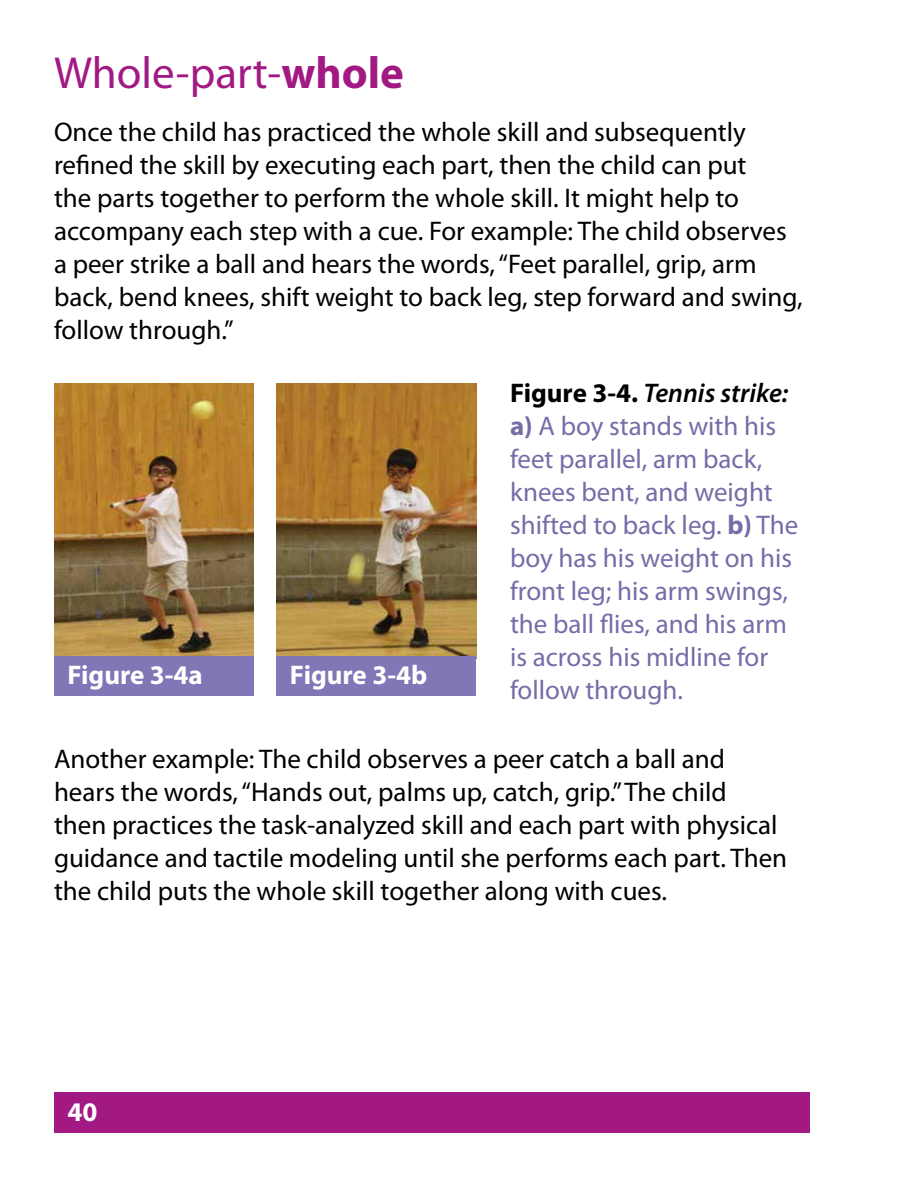
<style>
.page{position:relative;width:918px;height:1188px;background:#fff}
.page>*{position:absolute;margin:0;border:0;box-sizing:border-box;transform-origin:0 0}
.t1{font:45px "Myriad Pro";color:#a21984}
.t2{font:27px/33px "Myriad Pro";color:#000}
.t3{font:27px/33px "Myriad Pro";color:#766da8}
.t4{font:700 27px "Myriad Pro";color:#fff}
.s1{font-weight:700}
.s2{font-weight:700;color:#000}
.s3{font-weight:600;font-style:italic;color:#000}
</style>
<div class="page">
<div style="left:54px;top:1092px;width:756px;height:40px;background:#a21984"></div>
<img style="left:54px;top:384px;width:200px;height:272px">
<div style="left:54px;top:656px;width:200px;height:40px;background:#8177b7"></div>
<img style="left:276px;top:384px;width:200px;height:272px">
<div style="left:276px;top:656px;width:200px;height:40px;background:#8177b7"></div>
<h1 class="t1" style="left:54px;top:45px;width:351px">Whole-part-<span class="s1">whole</span></h1>
<p class="t2" style="left:54px;top:115px;width:750px">Once the child has practiced the whole skill and subsequently refined the skill by executing each part, then the child can put<br>the parts together to perform the whole skill. It might help to accompany each step with a cue. For example: The child observes a peer strike a ball and hears the words, “Feet parallel, grip, arm back, bend knees, shift weight to back leg, step forward and swing, follow through.”</p>
<p class="t3" style="left:510px;top:376px;width:290px"><span class="s2">Figure 3-4.</span> <span class="s3">Tennis strike: </span><span class="s1">a)</span> A boy stands with his feet parallel, arm back, knees bent, and weight shifted to back leg. <span class="s1">b)</span> The boy has his weight on his front leg; his arm swings, the ball flies, and his arm is across his midline for follow through.</p>
<p class="t4" style="left:68px;top:657px;width:137px">Figure 3-4a</p>
<p class="t4" style="left:290px;top:657px;width:139px">Figure 3-4b</p>
<p class="t2" style="left:54px;top:742px;width:735px">Another example: The child observes a peer catch a ball and hears the words, “Hands out, palms up, catch, grip.” The child<br>then practices the task-analyzed skill and each part with physical guidance and tactile modeling until she performs each part. Then the child puts the whole skill together along with cues.</p>
<p class="t4" style="left:68px;top:1094px;width:31px">40</p>
</div>
